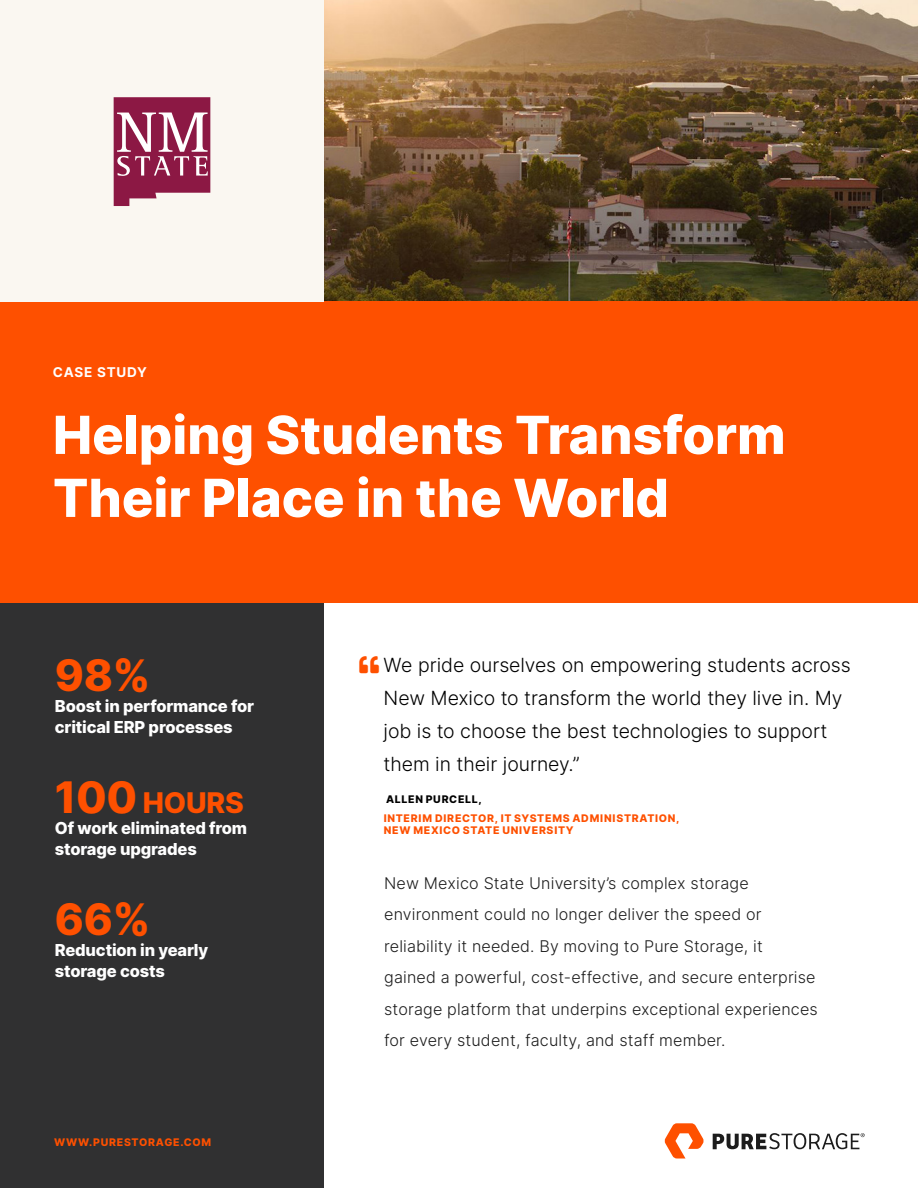
<style>
.page{position:relative;width:918px;height:1188px;background:#fff}
.page>*{position:absolute;margin:0;border:0;box-sizing:border-box;transform-origin:0 0}
.p_title_cover{font:800 52.5px/63px "Inter";color:#fff}
.t1{font:800 43.5px "Inter";color:#fe5000}
.t2{font:800 28.5px "Inter";letter-spacing:-.01em;color:#fe5000}
.t3{font:300 19.5px/33px "Inter";letter-spacing:-.005em;color:#000}
.t4{font:800 16.5px/21px "Inter";letter-spacing:-.01em;color:#fff}
.t5{font:300 16.2px/31.5px "Inter";letter-spacing:.01em;color:#1c1c1c}
.t6{font:700 13.5px "Inter";letter-spacing:.06em;color:#fff}
.t7{font:800 10.5px/12px "Inter";letter-spacing:.07em;color:#fe5000}
.t8{font:800 10.5px "Inter";letter-spacing:.06em;color:#000}
.s1{font-size:43.5px}
</style>
<div class="page">
<div style="left:0;top:598px;width:324px;height:590px;background:#303031"></div>
<img style="left:324px;top:0;width:594px;height:301px">
<svg style="left:665px;top:1123px;width:39px;height:36px"></svg>
<svg style="left:713px;top:1133px;width:152px;height:16px"></svg>
<div style="left:0;top:301px;width:918px;height:301px;background:#fe5000"></div>
<div style="left:0;top:0;width:324px;height:301px;background:#faf7f1"></div>
<svg style="left:114px;top:97px;width:96px;height:109px"></svg>
<p class="t6" style="left:53px;top:363px;width:96px">CASE STUDY</p>
<p class="p_title_cover" style="left:53px;top:402px;width:734px">Helping Students Transform<br>Their Place in the World</p>
<p class="t1" style="left:55px;top:643px;width:97px">98%</p>
<p class="t4" style="left:55px;top:695px;width:201px">Boost in performance for critical ERP processes</p>
<p class="t2" style="left:55px;top:782px;width:190px"><span class="s1">100</span> HOURS</p>
<p class="t4" style="left:55px;top:817px;width:194px">Of work eliminated from storage upgrades</p>
<p class="t1" style="left:55px;top:888px;width:97px">66%</p>
<p class="t4" style="left:55px;top:939px;width:155px">Reduction in yearly storage costs</p>
<p class="t7" style="left:54px;top:1136px;width:159px">WWW.PURESTORAGE.COM</p>
<p class="t3" style="left:384px;top:648px;width:469px">We pride ourselves on empowering students across New Mexico to transform the world they live in. My job is to choose the best technologies to support them in their journey.”</p>
<p class="t8" style="left:386px;top:792px;width:97px">ALLEN PURCELL,</p>
<p class="t7" style="left:384px;top:812px;width:297px">INTERIM DIRECTOR, IT SYSTEMS ADMINISTRATION,<br>NEW MEXICO STATE UNIVERSITY</p>
<p class="t5" style="left:384px;top:867px;width:435px">New Mexico State University’s complex storage environment could no longer deliver the speed or reliability it needed. By moving to Pure Storage, it gained a powerful, cost-effective, and secure enterprise storage platform that underpins exceptional experiences for every student, faculty, and staff member.</p>
</div>
